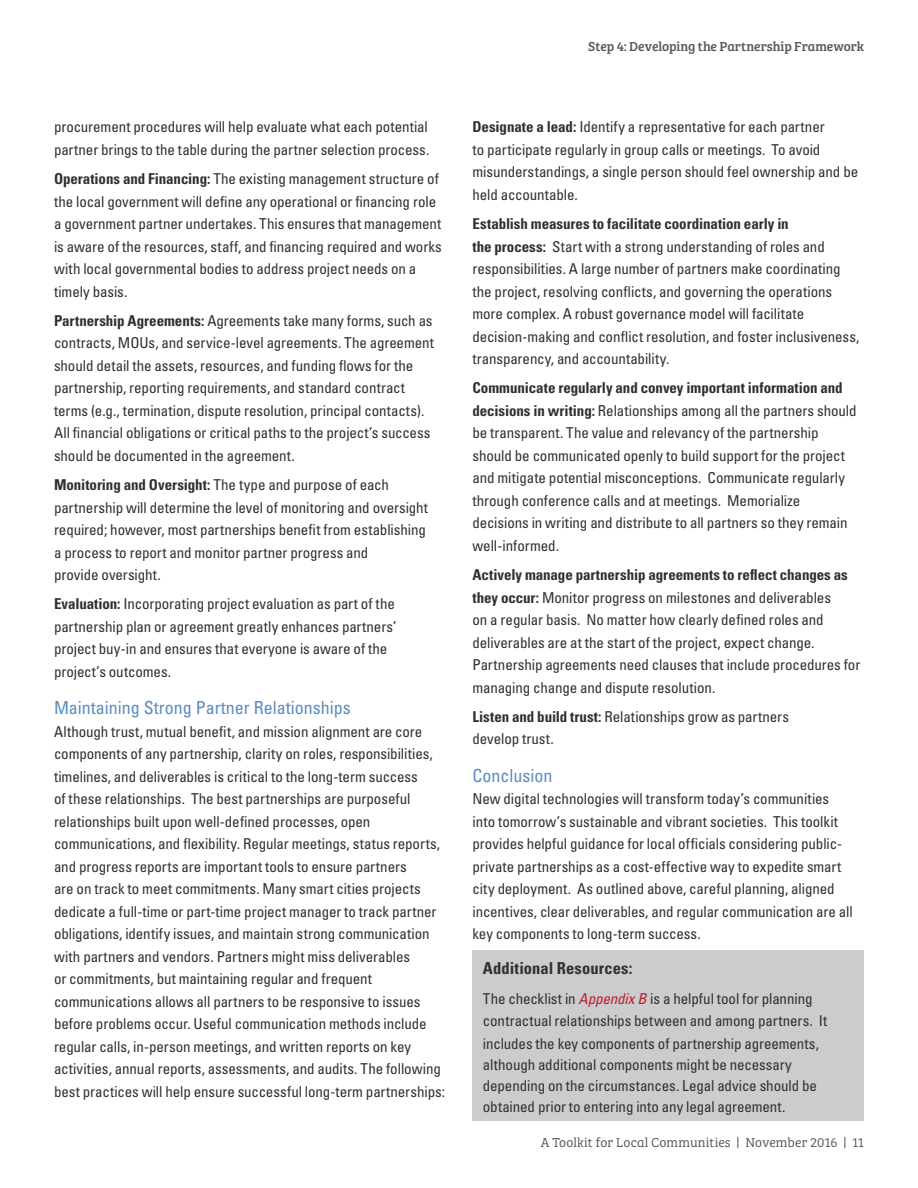
<style>
.page{position:relative;width:918px;height:1188px;background:#fff}
.page>*{position:absolute;margin:0;border:0;box-sizing:border-box;transform-origin:0 0}
._2_Subhead_2{font:condensed 18px "Univers LT Std";color:#5a8dc0}
._5_Tip_Header{font:700 condensed 16.5px "Univers LT Std";letter-spacing:.005em;color:#312f30}
._3_Body_Text{font:condensed 15px/22.5px "Univers LT Std";letter-spacing:-.005em;color:#312f30}
.t1{font:13.5px "Bree Serif Lt";letter-spacing:.01em;color:#57585a}
.t2{font:13.5px "Bree Serif";letter-spacing:-.005em;color:#57585a}
.s1{font-weight:700}
.s2{font-style:italic;color:#be1d2c}
</style>
<div class="page">
<div style="left:473px;top:950px;width:391px;height:171px;background:#cbccce"></div>
<p class="_3_Body_Text" style="left:54px;top:116px;width:375px">procurement procedures will help evaluate what each potential partner brings to the table during the partner selection process.</p>
<p class="_3_Body_Text" style="left:54px;top:167px;width:389px"><span class="s1">Operations and Financing:</span> The existing management structure of the local government will define any operational or financing role a government partner undertakes. This ensures that management is aware of the resources, staff, and financing required and works with local governmental bodies to address project needs on a timely basis.</p>
<p class="_3_Body_Text" style="left:54px;top:309px;width:381px"><span class="s1">Partnership Agreements:</span> Agreements take many forms, such as contracts, MOUs, and service-level agreements. The agreement should detail the assets, resources, and funding flows for the partnership, reporting requirements, and standard contract terms (e.g., termination, dispute resolution, principal contacts).<br>All financial obligations or critical paths to the project’s success should be documented in the agreement.</p>
<p class="_3_Body_Text" style="left:54px;top:473px;width:376px"><span class="s1">Monitoring and Oversight:</span> The type and purpose of each partnership will determine the level of monitoring and oversight required; however, most partnerships benefit from establishing a process to report and monitor partner progress and<br>provide oversight.</p>
<p class="_3_Body_Text" style="left:54px;top:593px;width:344px"><span class="s1">Evaluation:</span> Incorporating project evaluation as part of the partnership plan or agreement greatly enhances partners’ project buy-in and ensures that everyone is aware of the project’s outcomes.</p>
<p class="_2_Subhead_2" style="left:54px;top:697px;width:298px">Maintaining Strong Partner Relationships</p>
<p class="_3_Body_Text" style="left:54px;top:720px;width:393px">Although trust, mutual benefit, and mission alignment are core components of any partnership, clarity on roles, responsibilities, timelines, and deliverables is critical to the long-term success<br>of these relationships. The best partnerships are purposeful relationships built upon well-defined processes, open communications, and flexibility. Regular meetings, status reports, and progress reports are important tools to ensure partners<br>are on track to meet commitments. Many smart cities projects dedicate a full-time or part-time project manager to track partner obligations, identify issues, and maintain strong communication with partners and vendors. Partners might miss deliverables<br>or commitments, but maintaining regular and frequent communications allows all partners to be responsive to issues before problems occur. Useful communication methods include regular calls, in-person meetings, and written reports on key activities, annual reports, assessments, and audits. The following best practices will help ensure successful long-term partnerships:</p>
<p class="t2" style="left:588px;top:36px;width:277px">Step 4: Developing the Partnership Framework</p>
<p class="_3_Body_Text" style="left:472px;top:116px;width:387px"><span class="s1">Designate a lead:</span> Identify a representative for each partner<br>to participate regularly in group calls or meetings. To avoid misunderstandings, a single person should feel ownership and be held accountable.</p>
<p class="_3_Body_Text" style="left:472px;top:212px;width:388px"><span class="s1">Establish measures to facilitate coordination early in<br>the process:</span> Start with a strong understanding of roles and responsibilities. A large number of partners make coordinating the project, resolving conflicts, and governing the operations more complex. A robust governance model will facilitate decision-making and conflict resolution, and foster inclusiveness, transparency, and accountability.</p>
<p class="_3_Body_Text" style="left:472px;top:377px;width:386px"><span class="s1">Communicate regularly and convey important information and decisions in writing:</span> Relationships among all the partners should be transparent. The value and relevancy of the partnership should be communicated openly to build support for the project and mitigate potential misconceptions. Communicate regularly through conference calls and at meetings. Memorialize decisions in writing and distribute to all partners so they remain well-informed.</p>
<p class="_3_Body_Text" style="left:472px;top:563px;width:389px"><span class="s1">Actively manage partnership agreements to reflect changes as they occur:</span> Monitor progress on milestones and deliverables<br>on a regular basis. No matter how clearly defined roles and deliverables are at the start of the project, expect change.<br>Partnership agreements need clauses that include procedures for managing change and dispute resolution.</p>
<p class="_3_Body_Text" style="left:472px;top:705px;width:318px"><span class="s1">Listen and build trust:</span> Relationships grow as partners develop trust.</p>
<p class="_2_Subhead_2" style="left:472px;top:764px;width:81px">Conclusion</p>
<p class="_3_Body_Text" style="left:472px;top:788px;width:382px">New digital technologies will transform today’s communities into tomorrow’s sustainable and vibrant societies. This toolkit provides helpful guidance for local officials considering public&shy;private partnerships as a cost-effective way to expedite smart city deployment. As outlined above, careful planning, aligned incentives, clear deliverables, and regular communication are all key components to long-term success.</p>
<p class="_5_Tip_Header" style="left:483px;top:958px;width:151px">Additional Resources:</p>
<p class="_3_Body_Text" style="left:483px;top:987px;width:346px">The checklist in <span class="s2">Appendix B</span> is a helpful tool for planning contractual relationships between and among partners. It includes the key components of partnership agreements,</p>
<p class="_3_Body_Text" style="left:483px;top:1054px;width:336px;line-height:21px">although additional components might be necessary depending on the circumstances. Legal advice should be obtained prior to entering into any legal agreement.</p>
<p class="t1" style="left:541px;top:1133px;width:325px">A Toolkit for Local Communities | November 2016 | 11</p>
</div>
